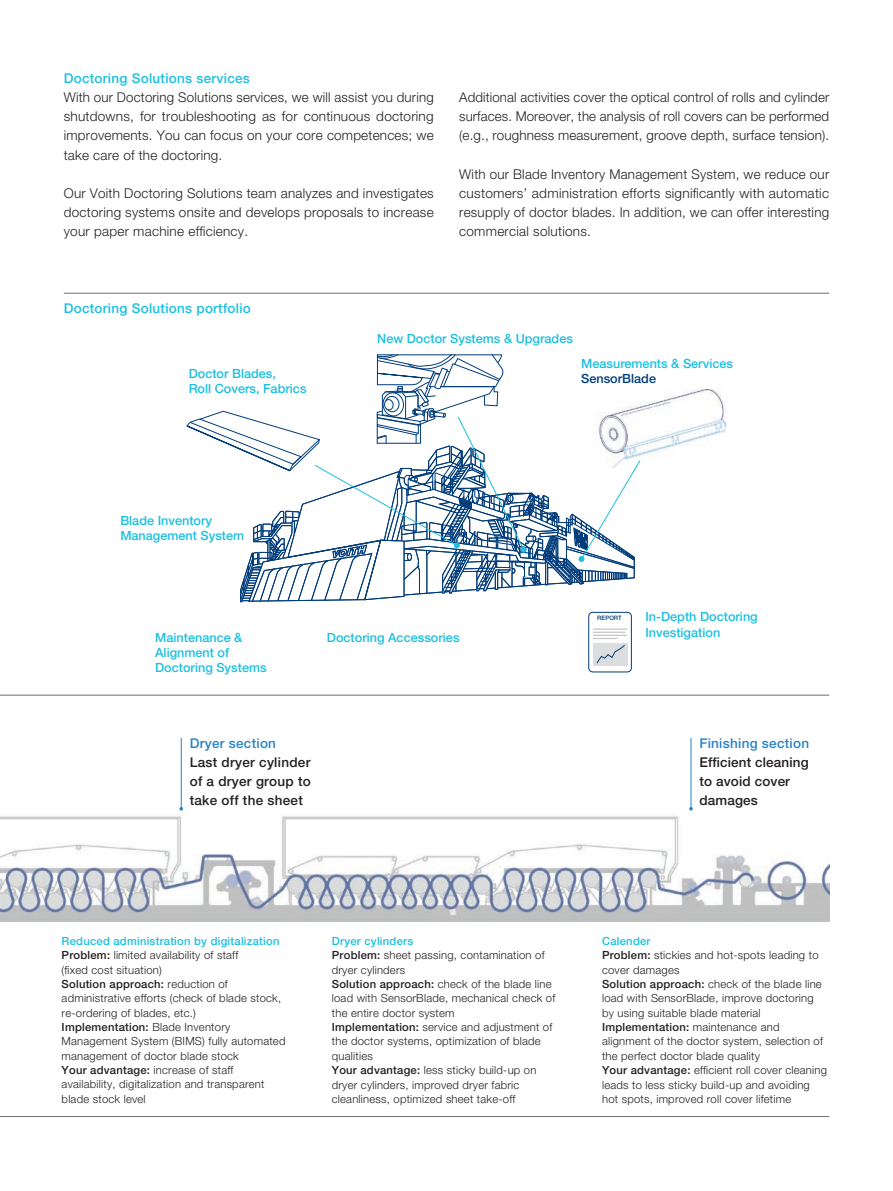
<style>
.page{position:relative;width:893px;height:1191px;background:#fff}
.page>*{position:absolute;margin:0;border:0;box-sizing:border-box;transform-origin:0 0}
.t1{font:300 13.5px/19.2px "Helvetica Neue LT Pro";letter-spacing:.015em;color:#231f20;text-align:justify}
.t2{font:500 13.5px/19.2px "Helvetica Neue LT Pro";letter-spacing:.02em;color:#231f20;text-align:justify}
.t3{font:500 13.5px "Helvetica Neue LT Pro";letter-spacing:.02em;color:#1cbfdf}
.t4{font:500 13.5px "Helvetica Neue LT Pro";letter-spacing:.02em;color:#2783c5}
.t5{font:500 12.6px/15.1px "Helvetica Neue LT Pro";color:#1cbfdf}
.t6{font:500 12.6px "Helvetica Neue LT Pro";color:#013c7b}
.t7{font:300 11.25px/14.4px "Helvetica Neue LT Pro";letter-spacing:.02em;color:#231f20}
.t8{font:500 6px "Helvetica Neue LT Pro";color:#013c7b}
.s1{font-weight:500;color:#1cbfdf}
.s2{font-weight:500}
</style>
<div class="page">
<hr style="left:64px;top:293px;width:765px;height:1px;background:#6c6d70">
<hr style="left:0;top:695px;width:829px;height:1px;background:#6c6d70">
<img style="left:641px;top:389px;width:84px;height:66px">
<div style="left:589px;top:612px;width:42px;height:60px;border:1px solid #013c7b;border-radius:4px"></div>
<div style="left:593px;top:643px;width:34px;height:22px;background:#dcdddf"></div>
<hr style="left:593px;top:628px;width:34px;height:2px;background:#c2c3c3">
<hr style="left:593px;top:631px;width:33px;height:2px;background:#c2c3c3">
<hr style="left:593px;top:635px;width:34px;height:1px;background:#c2c3c3">
<svg style="left:593px;top:638px;width:32px;height:26px"></svg>
<svg style="left:186px;top:354px;width:455px;height:248px"></svg>
<hr style="left:0;top:1116px;width:829px;height:1px;background:#6c6d70">
<img style="left:0;top:810px;width:829px;height:111px">
<hr style="left:181px;top:738px;width:1px;height:70px;background:#2783c5">
<hr style="left:691px;top:738px;width:1px;height:70px;background:#2783c5">
<p class="t3" style="left:64px;top:70px;width:188px">Doctoring Solutions services</p>
<p class="t1" style="left:64px;top:87px;width:371px">With our Doctoring Solutions services, we will assist you during shutdowns, for troubleshooting as for continuous doctoring improvements. You can focus on your core competences; we take care of the doctoring.</p>
<p class="t1" style="left:64px;top:183px;width:371px">Our Voith Doctoring Solutions team analyzes and investigates doctoring systems onsite and develops proposals to increase your paper machine efficiency.</p>
<p class="t3" style="left:64px;top:300px;width:189px">Doctoring Solutions portfolio</p>
<p class="t1" style="left:459px;top:87px;width:371px">Additional activities cover the optical control of rolls and cylinder surfaces. Moreover, the analysis of roll covers can be performed (e.g., roughness measurement, groove depth, surface tension).</p>
<p class="t1" style="left:459px;top:164px;width:371px">With our Blade Inventory Management System, we reduce our customers’ administration efforts significantly with automatic resupply of doctor blades. In addition, we can offer interesting commercial solutions.</p>
<p class="t5" style="left:189px;top:366px;width:119px">Doctor Blades,<br>Roll Covers, Fabrics</p>
<p class="t5" style="left:377px;top:330px;width:197px">New Doctor Systems &amp; Upgrades</p>
<p class="t5" style="left:581px;top:355px;width:153px">Measurements &amp; Services</p>
<p class="t6" style="left:581px;top:371px;width:76px">SensorBlade</p>
<p class="t5" style="left:120px;top:512px;width:125px">Blade Inventory<br>Management System</p>
<p class="t5" style="left:155px;top:629px;width:113px">Maintenance &amp;<br>Alignment of<br>Doctoring Systems</p>
<p class="t5" style="left:327px;top:629px;width:134px">Doctoring Accessories</p>
<p class="t4" style="left:190px;top:735px;width:88px">Dryer section</p>
<p class="t2" style="left:190px;top:752px;width:123px">Last dryer cylinder of a dryer group to take off the sheet</p>
<p class="t8" style="left:597px;top:614px;width:26px">REPORT</p>
<p class="t5" style="left:645px;top:609px;width:114px">In-Depth Doctoring<br>Investigation</p>
<p class="t4" style="left:699px;top:734px;width:111px">Finishing section</p>
<p class="t2" style="left:699px;top:752px;width:111px;text-align:left">Efficient cleaning to avoid cover damages</p>
<p class="t7" style="left:62px;top:933px;width:225px"><span class="s1">Reduced administration by digitalization </span><span class="s2">Problem:</span> limited availability of staff<br>(fixed cost situation)<br><span class="s2">Solution approach:</span> reduction of administrative efforts (check of blade stock, re-ordering of blades, etc.)<br><span class="s2">Implementation:</span> Blade Inventory Management System (BIMS) fully automated management of doctor blade stock<br><span class="s2">Your advantage:</span> increase of staff availability, digitalization and transparent blade stock level</p>
<p class="t7" style="left:602px;top:933px;width:226px"><span class="s1">Calender<br></span><span class="s2">Problem:</span> stickies and hot-spots leading to cover damages<br><span class="s2">Solution approach:</span> check of the blade line load with SensorBlade, improve doctoring by using suitable blade material <span class="s2">Implementation:</span> maintenance and alignment of the doctor system, selection of the perfect doctor blade quality<br><span class="s2">Your advantage:</span> efficient roll cover cleaning leads to less sticky build-up and avoiding hot spots, improved roll cover lifetime</p>
<p class="t7" style="left:332px;top:933px;width:225px"><span class="s1">Dryer cylinders<br></span><span class="s2">Problem:</span> sheet passing, contamination of dryer cylinders<br><span class="s2">Solution approach:</span> check of the blade line load with SensorBlade, mechanical check of the entire doctor system<br><span class="s2">Implementation:</span> service and adjustment of the doctor systems, optimization of blade qualities<br><span class="s2">Your advantage:</span> less sticky build-up on dryer cylinders, improved dryer fabric cleanliness, optimized sheet take-off</p>
</div>
